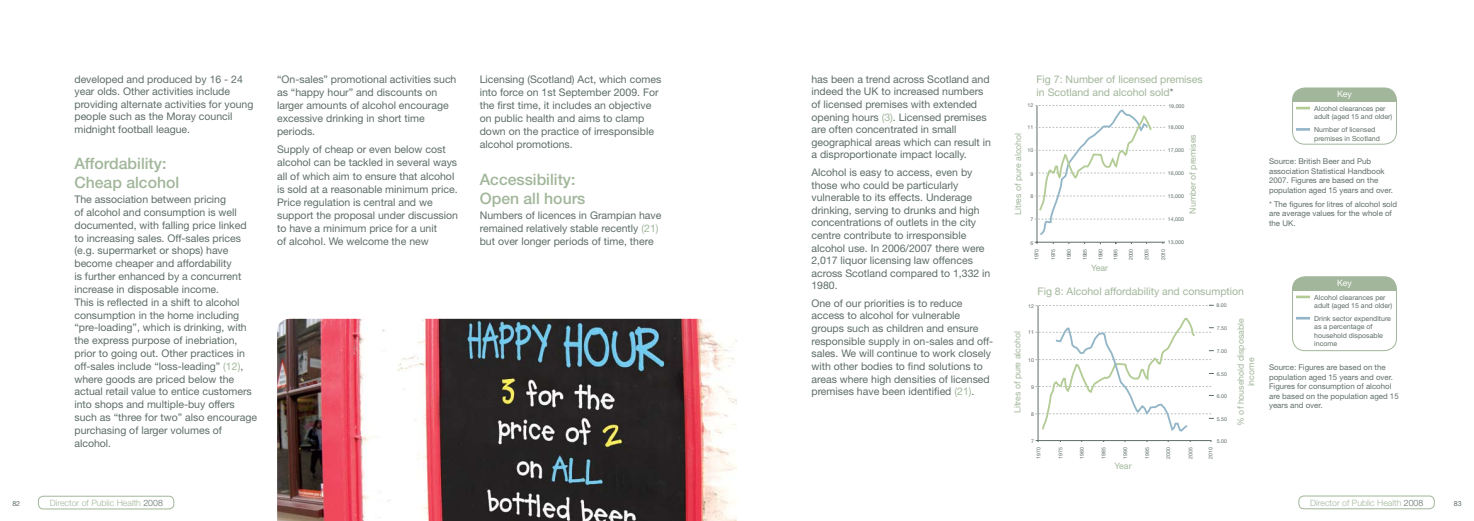
<style>
.page{position:relative;width:1474px;height:521px;background:#fff}
.page>*{position:absolute;margin:0;border:0;box-sizing:border-box;transform-origin:0 0}
.t1{font:500 15.75px/18.9px "Helvetica Neue";color:#a1b69a}
.t2{font:10.5px/12.6px "Helvetica Neue";color:#5e6e66}
.t3{font:10.5px/12.6px "Helvetica Neue";color:#a1b69a}
.t4{font:8.75px/10.5px "Helvetica Neue";color:#a1b69a;text-align:center}
.t5{font:300 8.75px "Helvetica Neue";color:#a1b69a}
.t6{font:8.75px "Helvetica Neue";color:#fff}
.t7{font:7.88px/9.5px "Helvetica Neue";color:#5e6e66}
.t8{font:7px/8.4px "Helvetica Neue";color:#5e6e66}
.t9{font:5.25px "Helvetica Neue";color:#5e6e66}
.s1{color:#a1b69a}
.s2{color:#5e6e66}
</style>
<div class="page">
<img style="left:277px;top:319px;width:460px;height:202px">
<div style="left:38px;top:496px;width:136px;height:13px;border:1px solid #a1b69a;border-radius:5px"></div>
<div style="left:1298px;top:496px;width:136px;height:13px;border:1px solid #a1b69a;border-radius:5px"></div>
<div style="left:1292px;top:88px;width:104px;height:13px;background:#a1b69a"></div>
<div style="left:1292px;top:88px;width:104px;height:57px;border:1px solid #a1b69a;border-radius:12px"></div>
<svg style="left:1296px;top:107px;width:13px;height:2px"></svg>
<hr style="left:1295px;top:128px;width:14px;height:3px;background:#92b6c7">
<svg style="left:1034px;top:105px;width:130px;height:139px"></svg>
<hr style="left:1037px;top:305px;width:1px;height:139px;background:#5e6e66">
<svg style="left:1035px;top:305px;width:178px;height:1px"></svg>
<svg style="left:1035px;top:317px;width:179px;height:127px"></svg>
<div style="left:1292px;top:277px;width:104px;height:13px;background:#a1b69a"></div>
<div style="left:1292px;top:276px;width:104px;height:75px;border:1px solid #a1b69a;border-radius:12px"></div>
<svg style="left:1296px;top:296px;width:13px;height:2px"></svg>
<svg style="left:1296px;top:317px;width:13px;height:2px"></svg>
<p class="t2" style="left:74px;top:73px;width:180px">developed and produced by 16 - 24 year olds. Other activities include providing alternate activities for young people such as the Moray council midnight football league.</p>
<h1 class="t1" style="left:74px;top:154px;width:106px">Affordability:<br>Cheap alcohol</h1>
<p class="t2" style="left:74px;top:193px;width:184px;line-height:12.9px">The association between pricing<br>of alcohol and consumption is well documented, with falling price linked to increasing sales. Off-sales prices (e.g. supermarket or shops) have become cheaper and affordability<br>is further enhanced by a concurrent increase in disposable income.<br>This is reflected in a shift to alcohol consumption in the home including “pre-loading”, which is drinking, with the express purpose of inebriation, prior to going out. Other practices in off-sales include “loss-leading” <span class="s1">(12)</span>, where goods are priced below the actual retail value to entice customers into shops and multiple-buy offers such as “three for two” also encourage purchasing of larger volumes of alcohol.</p>
<p class="t2" style="left:277px;top:72px;width:181px;line-height:13.1px">“On-sales” promotional activities such as “happy hour” and discounts on larger amounts of alcohol encourage excessive drinking in short time periods.</p>
<p class="t2" style="left:277px;top:143px;width:182px;line-height:13.1px">Supply of cheap or even below cost alcohol can be tackled in several ways all of which aim to ensure that alcohol is sold at a reasonable minimum price.<br>Price regulation is central and we support the proposal under discussion to have a minimum price for a unit<br>of alcohol. We welcome the new</p>
<p class="t2" style="left:480px;top:72px;width:183px;line-height:13px">Licensing (Scotland) Act, which comes into force on 1st September 2009. For the first time, it includes an objective on public health and aims to clamp down on the practice of irresponsible alcohol promotions.</p>
<h1 class="t1" style="left:480px;top:170px;width:107px">Accessibility:<br>Open all hours</h1>
<p class="t2" style="left:480px;top:209px;width:183px;line-height:13px">Numbers of licences in Grampian have remained relatively stable recently <span class="s1">(21) </span>but over longer periods of time, there</p>
<p class="t2" style="left:811px;top:73px;width:181px">has been a trend across Scotland and indeed the UK to increased numbers of licensed premises with extended opening hours <span class="s1">(3)</span>. Licensed premises are often concentrated in small geographical areas which can result in a disproportionate impact locally.</p>
<p class="t2" style="left:811px;top:166px;width:180px">Alcohol is easy to access, even by those who could be particularly vulnerable to its effects. Underage drinking, serving to drunks and high concentrations of outlets in the city centre contribute to irresponsible alcohol use. In 2006/2007 there were<br>2,017 liquor licensing law offences across Scotland compared to 1,332 in<br>1980.</p>
<p class="t2" style="left:811px;top:297px;width:183px">One of our priorities is to reduce access to alcohol for vulnerable groups such as children and ensure responsible supply in on-sales and off&shy;sales. We will continue to work closely with other bodies to find solutions to areas where high densities of licensed premises have been identified <span class="s1">(21)</span>.</p>
<p class="t3" style="left:1036px;top:73px;width:168px">Fig 7: Number of licensed premises in Scotland and alcohol sold<span class="s2">*</span></p>
<p class="t9" style="left:1027px;top:102px;width:7px">12</p>
<p class="t9" style="left:1168px;top:103px;width:18px">19,000</p>
<p class="t9" style="left:1027px;top:124px;width:7px">11</p>
<p class="t9" style="left:1167px;top:124px;width:18px">18,000</p>
<p class="t4" style="left:1012px;top:215px;width:84px;rotate:-90deg">Litres of pure alcohol</p>
<p class="t9" style="left:1027px;top:147px;width:7px">10</p>
<p class="t9" style="left:1030px;top:171px;width:4px">9</p>
<p class="t9" style="left:1030px;top:193px;width:4px">8</p>
<p class="t4" style="left:1187px;top:214px;width:81px;rotate:-90deg">Number of premises</p>
<p class="t9" style="left:1167px;top:147px;width:18px">17,000</p>
<p class="t9" style="left:1167px;top:170px;width:18px">16,000</p>
<p class="t9" style="left:1167px;top:193px;width:18px">15,000</p>
<p class="t9" style="left:1030px;top:216px;width:4px">7</p>
<p class="t9" style="left:1167px;top:216px;width:18px">14,000</p>
<p class="t9" style="left:1030px;top:240px;width:4px">6</p>
<p class="t9" style="left:1167px;top:239px;width:18px">13,000</p>
<p class="t9" style="left:1033px;top:260px;width:13px;rotate:-90deg">1970</p>
<p class="t9" style="left:1050px;top:260px;width:13px;rotate:-90deg">1975</p>
<p class="t9" style="left:1065px;top:260px;width:13px;rotate:-90deg">1980</p>
<p class="t9" style="left:1081px;top:260px;width:13px;rotate:-90deg">1985</p>
<p class="t9" style="left:1097px;top:260px;width:13px;rotate:-90deg">1990</p>
<p class="t9" style="left:1112px;top:260px;width:13px;rotate:-90deg">1995</p>
<p class="t9" style="left:1127px;top:260px;width:13px;rotate:-90deg">2000</p>
<p class="t9" style="left:1143px;top:260px;width:13px;rotate:-90deg">2005</p>
<p class="t9" style="left:1160px;top:260px;width:13px;rotate:-90deg">2010</p>
<p class="t4" style="left:1091px;top:262px;width:19px">Year</p>
<p class="t3" style="left:1037px;top:285px;width:208px">Fig 8: Alcohol affordability and consumption</p>
<p class="t9" style="left:1028px;top:302px;width:7px">12</p>
<p class="t9" style="left:1216px;top:302px;width:12px">8.00</p>
<p class="t9" style="left:1028px;top:329px;width:7px">11</p>
<p class="t4" style="left:1011px;top:413px;width:84px;rotate:-90deg">Litres of pure alcohol</p>
<p class="t9" style="left:1028px;top:357px;width:7px">10</p>
<p class="t9" style="left:1031px;top:383px;width:4px">9</p>
<p class="t9" style="left:1031px;top:411px;width:4px">8</p>
<p class="t9" style="left:1216px;top:325px;width:12px">7.50</p>
<p class="t9" style="left:1216px;top:348px;width:12px">7.00</p>
<p class="t9" style="left:1216px;top:371px;width:12px">6.50</p>
<p class="t9" style="left:1216px;top:393px;width:12px">6.00</p>
<p class="t9" style="left:1216px;top:416px;width:12px">5.50</p>
<p class="t9" style="left:1031px;top:438px;width:4px">7</p>
<p class="t9" style="left:1216px;top:438px;width:12px">5.00</p>
<p class="t9" style="left:1035px;top:459px;width:13px;rotate:-90deg">1970</p>
<p class="t9" style="left:1057px;top:459px;width:13px;rotate:-90deg">1975</p>
<p class="t9" style="left:1078px;top:459px;width:13px;rotate:-90deg">1980</p>
<p class="t9" style="left:1100px;top:459px;width:13px;rotate:-90deg">1985</p>
<p class="t9" style="left:1122px;top:459px;width:13px;rotate:-90deg">1990</p>
<p class="t9" style="left:1144px;top:459px;width:13px;rotate:-90deg">1995</p>
<p class="t9" style="left:1165px;top:459px;width:13px;rotate:-90deg">2000</p>
<p class="t9" style="left:1187px;top:459px;width:13px;rotate:-90deg">2005</p>
<p class="t9" style="left:1207px;top:459px;width:13px;rotate:-90deg">2010</p>
<p class="t4" style="left:1114px;top:460px;width:19px">Year</p>
<p class="t4" style="left:1235px;top:426px;width:109px;rotate:-90deg">% of household disposable income</p>
<p class="t6" style="left:1336px;top:89px;width:16px">Key</p>
<p class="t8" style="left:1314px;top:104px;width:80px">Alcohol clearances per adult (aged 15 and older)</p>
<p class="t8" style="left:1314px;top:125px;width:67px">Number of licensed premises in Scotland</p>
<p class="t7" style="left:1269px;top:157px;width:125px">Source: British Beer and Pub association Statistical Handbook<br>2007. Figures are based on the population aged 15 years and over.</p>
<p class="t7" style="left:1269px;top:199px;width:130px">* The figures for litres of alcohol sold are average values for the whole of the UK.</p>
<p class="t6" style="left:1336px;top:277px;width:16px">Key</p>
<p class="t8" style="left:1314px;top:293px;width:80px">Alcohol clearances per adult (aged 15 and older)</p>
<p class="t8" style="left:1314px;top:314px;width:78px">Drink sector expenditure as a percentage of household disposable income</p>
<p class="t7" style="left:1269px;top:363px;width:131px">Source: Figures are based on the population aged 15 years and over.<br>Figures for consumption of alcohol are based on the population aged 15 years and over.</p>
<p class="t8" style="left:12px;top:499px;width:9px">82</p>
<p class="t5" style="left:50px;top:497px;width:114px">Director of Public Health <span class="s2">2008</span></p>
<p class="t5" style="left:1310px;top:497px;width:114px">Director of Public Health <span class="s2">2008</span></p>
<p class="t8" style="left:1453px;top:499px;width:9px">83</p>
</div>
